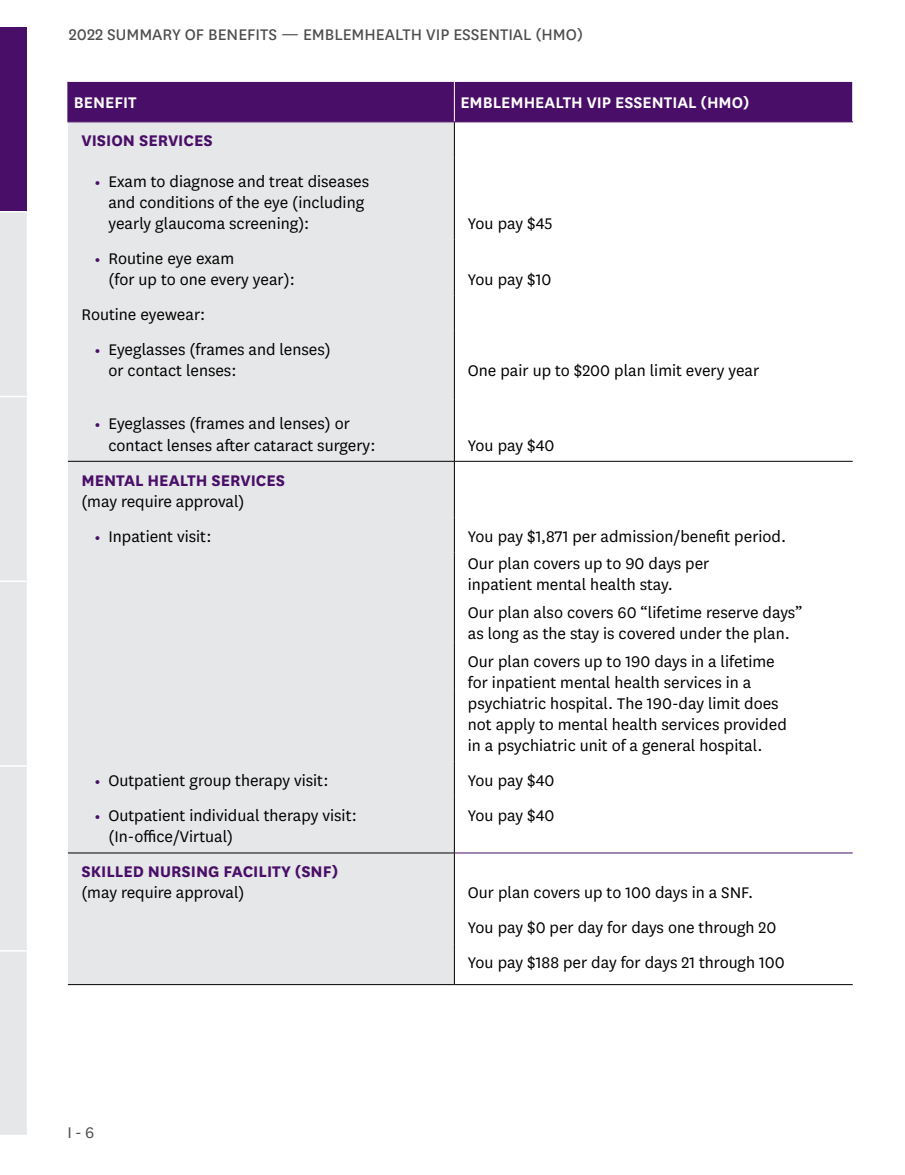
<style>
.page{position:relative;width:905px;height:1175px;background:#fff}
.page>*{position:absolute;margin:0;border:0;box-sizing:border-box;transform-origin:0 0}
.Table_-_Body_Copy{font:18px/21px "National";color:#000}
.Table_-_bullet{font:18px/21px "National";color:#000}
.Table_Benefits{font:700 18px/21px "National";color:#490e67}
.t1{font:18px "National";color:#4d4d4f}
.Table_Head{font:600 18px "National";color:#fff}
.t2{font:18px "National";color:#4d4d4f}
.s1{font-weight:800;font-size:15px;color:#490e67}
.s2{font-weight:400;color:#000}
</style>
<div class="page">
<div style="left:0;top:27px;width:27px;height:185px;background:#490e67"></div>
<div style="left:0;top:211px;width:27px;height:923px;background:#e6e7e8"></div>
<div style="left:69px;top:82px;width:783px;height:39px;background:#490e67"></div>
<div style="left:68px;top:122px;width:386px;height:862px;background:#e6e7e8"></div>
<hr style="left:454px;top:82px;width:1px;height:39px;background:#fff">
<hr style="left:68px;top:82px;width:1px;height:39px;background:#490e67">
<hr style="left:68px;top:121px;width:386px;height:1px;background:#490e67">
<hr style="left:454px;top:121px;width:399px;height:1px;background:#490e67">
<hr style="left:454px;top:122px;width:1px;height:35px;background:#000">
<hr style="left:454px;top:157px;width:1px;height:83px;background:#000">
<hr style="left:454px;top:240px;width:1px;height:56px;background:#000">
<hr style="left:454px;top:296px;width:1px;height:35px;background:#000">
<hr style="left:454px;top:331px;width:1px;height:69px;background:#000">
<hr style="left:454px;top:400px;width:1px;height:61px;background:#000">
<hr style="left:454px;top:461px;width:1px;height:56px;background:#000">
<hr style="left:454px;top:517px;width:1px;height:35px;background:#000">
<hr style="left:454px;top:552px;width:1px;height:90px;background:#000">
<hr style="left:454px;top:642px;width:1px;height:48px;background:#000">
<hr style="left:454px;top:690px;width:1px;height:71px;background:#000">
<hr style="left:454px;top:761px;width:1px;height:36px;background:#000">
<hr style="left:454px;top:797px;width:1px;height:55px;background:#000">
<hr style="left:454px;top:853px;width:1px;height:56px;background:#000">
<hr style="left:454px;top:909px;width:1px;height:35px;background:#000">
<hr style="left:454px;top:944px;width:1px;height:40px;background:#000">
<hr style="left:68px;top:461px;width:386px;height:1px;background:#000">
<hr style="left:454px;top:461px;width:398px;height:1px;background:#000">
<hr style="left:68px;top:852px;width:386px;height:1px;background:#000">
<hr style="left:68px;top:984px;width:386px;height:1px;background:#000">
<hr style="left:454px;top:984px;width:398px;height:1px;background:#000">
<hr style="left:454px;top:852px;width:398px;height:1px;background:#490e67">
<p class="t1" style="left:69px;top:23px;width:516px">2022 SUMMARY OF BENEFITS — EMBLEMHEALTH VIP ESSENTIAL (HMO)</p>
<h1 class="Table_Head" style="left:74px;top:90px;width:64px">BENEFIT</h1>
<h1 class="Table_Head" style="left:460px;top:90px;width:291px">EMBLEMHEALTH VIP ESSENTIAL (HMO)</h1>
<h2 class="Table_Benefits" style="left:81px;top:129px;width:133px">VISION SERVICES</h2>
<p class="Table_-_bullet" style="left:108px;top:170px;width:262px;text-indent:-14px"><span class="s1">•</span> Exam to diagnose and treat diseases and conditions of the eye (including yearly glaucoma screening):</p>
<p class="Table_-_Body_Copy" style="left:468px;top:212px;width:86px">You pay $45</p>
<p class="Table_-_bullet" style="left:108px;top:247px;width:188px;text-indent:-14px"><span class="s1">•</span> Routine eye exam<br>(for up to one every year):</p>
<p class="Table_-_Body_Copy" style="left:81px;top:303px;width:125px">Routine eyewear:</p>
<p class="Table_-_bullet" style="left:108px;top:338px;width:224px;text-indent:-14px"><span class="s1">•</span> Eyeglasses (frames and lenses) or contact lenses:</p>
<p class="Table_-_bullet" style="left:108px;top:413px;width:268px;text-indent:-14px"><span class="s1">•</span> Eyeglasses (frames and lenses) or contact lenses after cataract surgery:</p>
<p class="Table_-_Body_Copy" style="left:468px;top:268px;width:85px">You pay $10</p>
<p class="Table_-_Body_Copy" style="left:468px;top:359px;width:293px">One pair up to $200 plan limit every year</p>
<p class="Table_-_Body_Copy" style="left:468px;top:434px;width:88px">You pay $40</p>
<h2 class="Table_Benefits" style="left:81px;top:468px;width:205px">MENTAL HEALTH SERVICES <span class="s2">(may require approval)</span></h2>
<p class="Table_-_bullet" style="left:95px;top:525px;width:118px"><span class="s1">•</span> Inpatient visit:</p>
<p class="Table_-_Body_Copy" style="left:468px;top:525px;width:320px">You pay $1,871 per admission/benefit period.</p>
<p class="Table_-_Body_Copy" style="left:468px;top:552px;width:243px">Our plan covers up to 90 days per inpatient mental health stay.</p>
<p class="Table_-_Body_Copy" style="left:468px;top:601px;width:336px">Our plan also covers 60 “lifetime reserve days” as long as the stay is covered under the plan.</p>
<p class="Table_-_Body_Copy" style="left:468px;top:650px;width:320px">Our plan covers up to 190 days in a lifetime for inpatient mental health services in a psychiatric hospital. The 190-day limit does not apply to mental health services provided in a psychiatric unit of a general hospital.</p>
<p class="Table_-_bullet" style="left:95px;top:769px;width:235px"><span class="s1">•</span> Outpatient group therapy visit:</p>
<p class="Table_-_Body_Copy" style="left:468px;top:769px;width:88px">You pay $40</p>
<p class="Table_-_bullet" style="left:108px;top:804px;width:250px;text-indent:-14px"><span class="s1">•</span> Outpatient individual therapy visit: (In-office/Virtual)</p>
<p class="Table_-_Body_Copy" style="left:468px;top:804px;width:88px">You pay $40</p>
<h2 class="Table_Benefits" style="left:81px;top:860px;width:258px">SKILLED NURSING FACILITY (SNF) <span class="s2">(may require approval)</span></h2>
<p class="Table_-_Body_Copy" style="left:468px;top:881px;width:287px">Our plan covers up to 100 days in a SNF.</p>
<p class="Table_-_Body_Copy" style="left:468px;top:916px;width:310px">You pay $0 per day for days one through 20</p>
<p class="Table_-_Body_Copy" style="left:468px;top:951px;width:318px">You pay $188 per day for days 21 through 100</p>
<p class="t2" style="left:68px;top:1121px;width:28px">I - 6</p>
</div>
